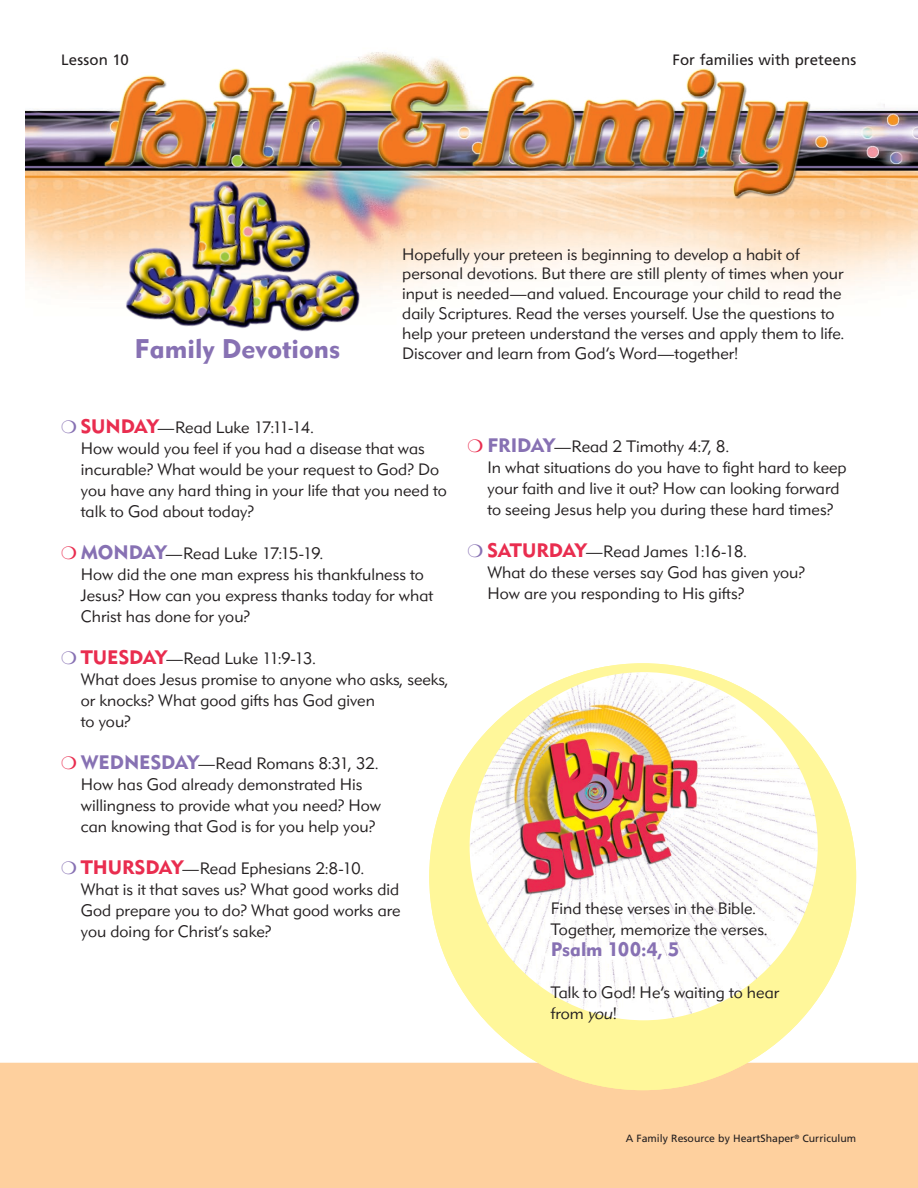
<style>
.page{position:relative;width:918px;height:1188px;background:#fff}
.page>*{position:absolute;margin:0;border:0;box-sizing:border-box;transform-origin:0 0}
.t1{font:700 27px "FH Sans";color:#8771b3}
.t2{font:700 19.5px "FH Sans";letter-spacing:-.015em;color:#8771b3}
.t3{font:300 16.5px/21px "FH Sans";color:#231f20}
.t4{font:15px "Frutiger";letter-spacing:.005em;color:#231f20}
.t5{font:10.5px "Frutiger";color:#231f20}
.s1{font-weight:700;font-size:19.5px;color:#e92d4f}
.s2{font-weight:700;font-size:19.5px;color:#8771b3}
.s3{font-style:italic}
</style>
<div class="page">
<img style="left:26px;top:104px;width:892px;height:193px">
<div style="left:0;top:1063px;width:918px;height:125px;background:#fed09e"></div>
<img style="left:114px;top:204px;width:268px;height:128px">
<img style="left:73px;top:52px;width:772px;height:152px">
<div style="left:429px;top:663px;width:427px;height:427px;background:#fff79a;border-radius:50%"></div>
<img style="left:470px;top:672px;width:348px;height:348px;border-radius:174px">
<p class="t4" style="left:61px;top:51px;width:69px">Lesson 10</p>
<p class="t4" style="left:673px;top:51px;width:185px">For families with preteens</p>
<h1 class="t1" style="left:135px;top:332px;width:207px">Family Devotions</h1>
<p class="t3" style="left:402px;top:244px;width:443px;line-height:19.8px">Hopefully your preteen is beginning to develop a habit of personal devotions. But there are still plenty of times when your input is needed—and valued. Encourage your child to read the daily Scriptures. Read the verses yourself. Use the questions to help your preteen understand the verses and apply them to life.<br>Discover and learn from God’s Word—together!</p>
<p class="t3" style="left:81px;top:417px;width:368px"><span class="s1">SUNDAY</span>—Read Luke 17:11-14.<br>How would you feel if you had a disease that was incurable? What would be your request to God? Do you have any hard thing in your life that you need to talk to God about today?</p>
<p class="t3" style="left:81px;top:543px;width:354px"><span class="s2">MONDAY</span>—Read Luke 17:15-19.<br>How did the one man express his thankfulness to Jesus? How can you express thanks today for what Christ has done for you?</p>
<p class="t3" style="left:81px;top:648px;width:369px"><span class="s1">TUESDAY</span>—Read Luke 11:9-13.<br>What does Jesus promise to anyone who asks, seeks, or knocks? What good gifts has God given<br>to you?</p>
<p class="t3" style="left:81px;top:753px;width:302px"><span class="s2">WEDNESDAY</span>—Read Romans 8:31, 32.<br>How has God already demonstrated His willingness to provide what you need? How can knowing that God is for you help you?</p>
<p class="t3" style="left:81px;top:858px;width:321px"><span class="s1">THURSDAY</span>—Read Ephesians 2:8-10.<br>What is it that saves us? What good works did God prepare you to do? What good works are you doing for Christ’s sake?</p>
<p class="t3" style="left:487px;top:436px;width:361px"><span class="s2">FRIDAY</span>—Read 2 Timothy 4:7, 8.<br>In what situations do you have to fight hard to keep your faith and live it out? How can looking forward to seeing Jesus help you during these hard times?</p>
<p class="t3" style="left:487px;top:541px;width:319px"><span class="s1">SATURDAY</span>—Read James 1:16-18.<br>What do these verses say God has given you?<br>How are you responding to His gifts?</p>
<p class="t3" style="left:551px;top:897px;width:218px">Find these verses in the Bible.<br>Together, memorize the verses.</p>
<p class="t2" style="left:551px;top:937px;width:130px">Psalm 100:4, 5</p>
<p class="t3" style="left:551px;top:981px;width:230px">Talk to God! He’s waiting to hear from <span class="s3">you</span>!</p>
<p class="t2" style="left:618px;top:938px;width:76px">39 13-16</p>
<p class="t3" style="left:551px;top:1000px;width:67px">from <span class="s3">you</span>!</p>
<p class="t5" style="left:626px;top:1132px;width:232px">A Family Resource by HeartShaper<sup>®</sup> Curriculum</p>
</div>
